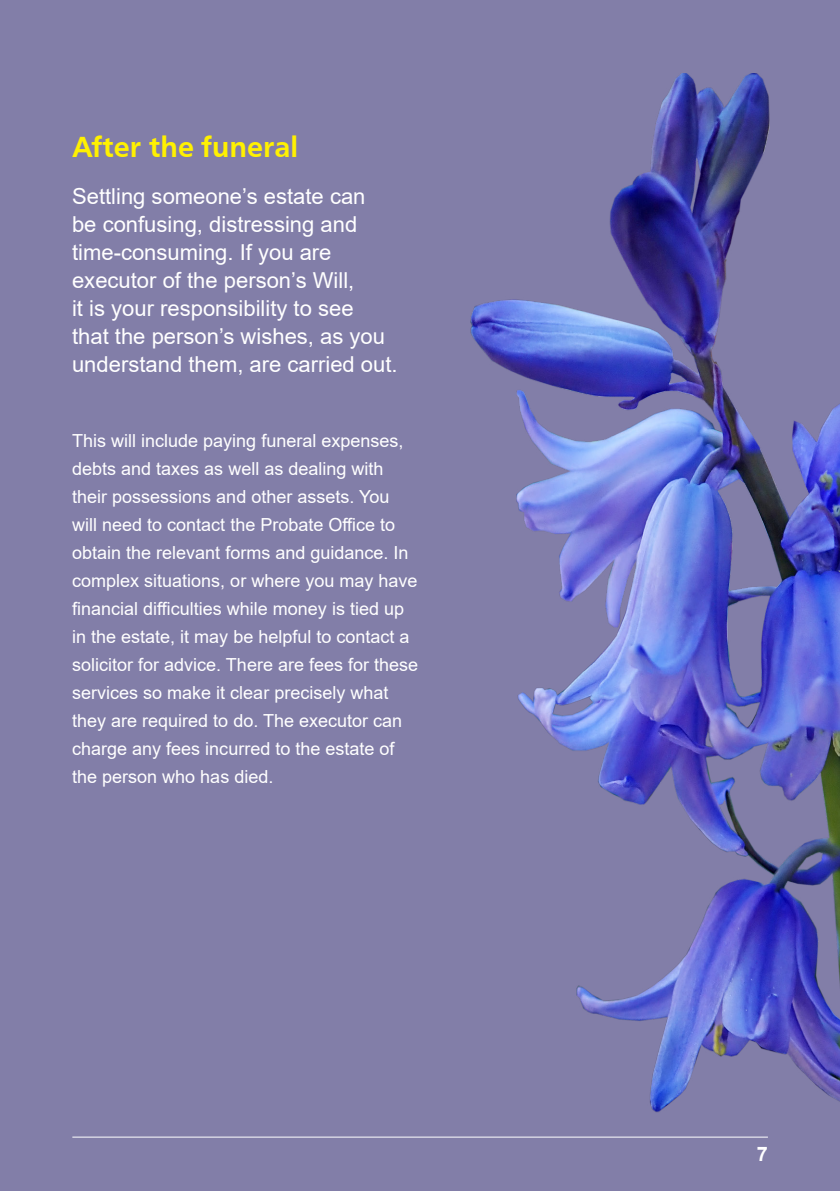
<style>
.page{position:relative;width:840px;height:1191px;background:#fff}
.page>*{position:absolute;margin:0;border:0;box-sizing:border-box;transform-origin:0 0}
.t1{font:700 30px "Frutiger";color:#fff101}
.t2{font:22px/28px "Arial";color:#fff}
.t3{font:700 20px "Arial";color:#fff}
.t4{font:18px/28px "Arial";color:#fff}
</style>
<div class="page">
<div style="left:0;top:0;width:839px;height:1191px;background:#827ea8"></div>
<img style="left:351px;top:74px;width:488px;height:1064px">
<hr style="left:72px;top:1136px;width:695px;height:1px;background:#fff">
<p class="t1" style="left:72px;top:129px;width:228px">After the funeral</p>
<p class="t2" style="left:72px;top:182px;width:327px">Settling someone’s estate can<br>be confusing, distressing and time-consuming. If you are executor of the person’s Will,<br>it is your responsibility to see<br>that the person’s wishes, as you understand them, are carried out.</p>
<p class="t4" style="left:72px;top:426px;width:347px">This will include paying funeral expenses, debts and taxes as well as dealing with their possessions and other assets. You will need to contact the Probate Office to obtain the relevant forms and guidance. In complex situations, or where you may have financial difficulties while money is tied up in the estate, it may be helpful to contact a solicitor for advice. There are fees for these services so make it clear precisely what they are required to do. The executor can charge any fees incurred to the estate of the person who has died.</p>
<p class="t3" style="left:756px;top:1139px;width:13px">7</p>
</div>
